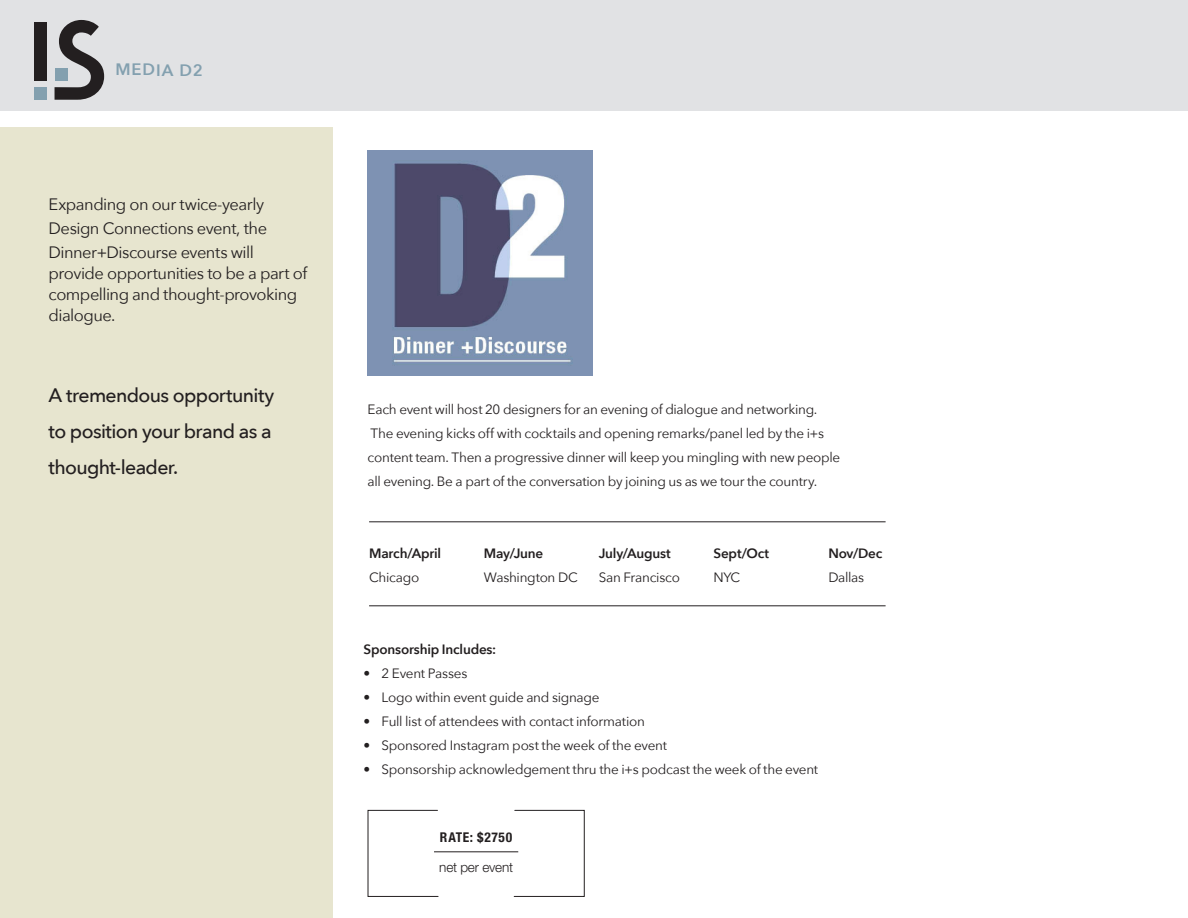
<style>
.page{position:relative;width:1188px;height:918px;background:#fff}
.page>*{position:absolute;margin:0;border:0;box-sizing:border-box;transform-origin:0 0}
.H3_subhead-black_UL{font:500 19.5px "Avenir Next";letter-spacing:-.035em;color:#231f20}
.H3_subhead-black_UL-2{font:16.5px/21px "Avenir Next";letter-spacing:-.03em;color:#231f20}
.t1{font:600 16.5px "Avenir Next";letter-spacing:.06em;color:#83a0af}
.H4_Body{font:13.5px/24px "Avenir Next";letter-spacing:-.02em;color:#231f20}
.H4_Body-2{font:600 13.5px/24px "Avenir Next";letter-spacing:-.015em;color:#231f20}
.t2{font:300 13.5px "Helvetica Neue LT Std";letter-spacing:-.015em;color:#231f20}
.t3{font:700 condensed 13.5px "Helvetica Neue LT Std";letter-spacing:.05em;color:#231f20}
.s1{font-weight:400}
.s2{font-weight:600}
</style>
<div class="page">
<div style="left:0;top:0;width:1188px;height:110px;background:#e1e2e4"></div>
<div style="left:35px;top:87px;width:12px;height:13px;background:#83a0af"></div>
<div style="left:35px;top:22px;width:12px;height:59px;background:#231f20"></div>
<svg style="left:55px;top:20px;width:49px;height:80px"></svg>
<div style="left:0;top:127px;width:333px;height:791px;background:#e7e5cf"></div>
<svg style="left:367px;top:810px;width:72px;height:87px"></svg>
<svg style="left:513px;top:810px;width:72px;height:87px"></svg>
<hr style="left:434px;top:852px;width:84px;height:1px;background:#231f20">
<hr style="left:369px;top:606px;width:517px;height:1px;background:#231f20">
<hr style="left:369px;top:522px;width:517px;height:1px;background:#231f20">
<img style="left:367px;top:150px;width:225px;height:225px">
<p class="t1" style="left:115px;top:56px;width:89px">MEDIA D2</p>
<p class="H3_subhead-black_UL-2" style="left:49px;top:193px;width:217px">Expanding on our twice-yearly</p>
<p class="H3_subhead-black_UL-2" style="left:49px;top:217px;width:220px">Design Connections event, the</p>
<p class="H3_subhead-black_UL-2" style="left:49px;top:241px;width:260px">Dinner+Discourse events will provide opportunities to be a part of compelling and thought-provoking dialogue.</p>
<p class="H3_subhead-black_UL" style="left:49px;top:379px;width:227px">A tremendous opportunity</p>
<p class="H3_subhead-black_UL" style="left:49px;top:415px;width:225px">to position your brand as a</p>
<p class="H3_subhead-black_UL" style="left:49px;top:451px;width:131px">thought-leader.</p>
<p class="H4_Body" style="left:368px;top:397px;width:451px">Each event will host 20 designers for an evening of dialogue and networking.</p>
<p class="H4_Body" style="left:368px;top:421px;width:474px">The evening kicks off with cocktails and opening remarks/panel led by the i+s content team. Then a progressive dinner will keep you mingling with new people all evening. Be a part of the conversation by joining us as we tour the country.</p>
<p class="H4_Body-2" style="left:369px;top:541px;width:74px">March/April<br><span class="s1">Chicago</span></p>
<p class="H4_Body" style="left:484px;top:541px;width:95px"><span class="s2">May/June<br></span>Washington DC</p>
<p class="H4_Body" style="left:599px;top:541px;width:83px"><span class="s2">July/August<br></span>San Francisco</p>
<p class="H4_Body-2" style="left:714px;top:541px;width:57px">Sept/Oct</p>
<p class="H4_Body" style="left:714px;top:565px;width:28px">NYC</p>
<p class="H4_Body-2" style="left:828px;top:541px;width:55px">Nov/Dec</p>
<p class="H4_Body" style="left:828px;top:565px;width:37px">Dallas</p>
<p class="H4_Body-2" style="left:364px;top:637px;width:134px">Sponsorship Includes:</p>
<p class="H4_Body" style="left:364px;top:661px;width:105px">• 2 Event Passes</p>
<p class="H4_Body" style="left:364px;top:685px;width:237px">• Logo within event guide and signage</p>
<p class="H4_Body" style="left:364px;top:709px;width:283px">• Full list of attendees with contact information</p>
<p class="H4_Body" style="left:364px;top:733px;width:305px">• Sponsored Instagram post the week of the event</p>
<p class="H4_Body" style="left:364px;top:757px;width:456px">• Sponsorship acknowledgement thru the i+s podcast the week of the event</p>
<p class="t3" style="left:440px;top:829px;width:74px">RATE: $2750</p>
<p class="t2" style="left:439px;top:859px;width:75px">net per event</p>
</div>
